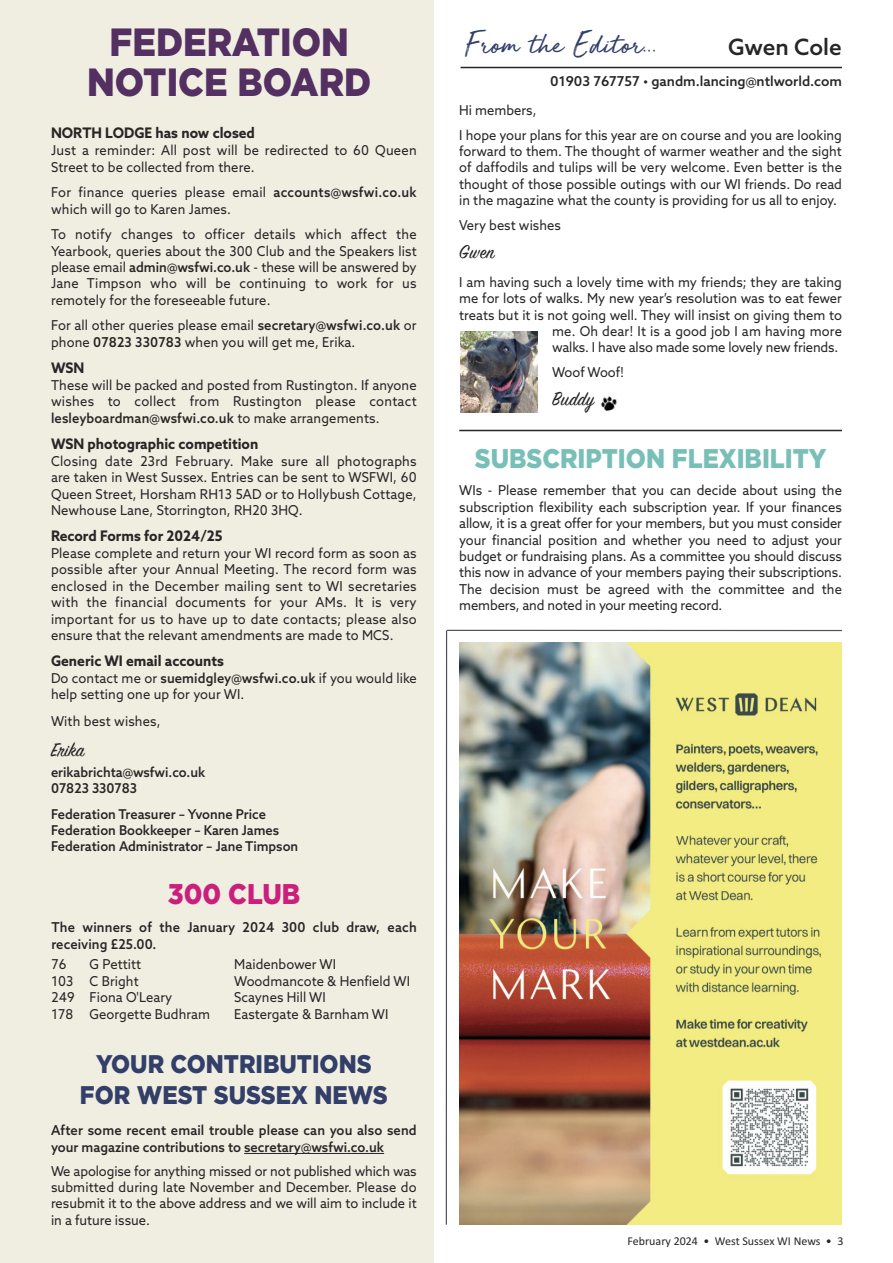
<style>
.page{position:relative;width:893px;height:1263px;background:#fff}
.page>*{position:absolute;margin:0;border:0;box-sizing:border-box;transform-origin:0 0}
.t1{font:900 39.3px/39.9px "Gotham";color:#532f62;text-align:center;scale:.9 1}
.t2{font:33.6px "Golden Plains";color:#323f69;scale:.92 1}
.t3{font:900 28.5px "Gotham";color:#cb1f7c;scale:.9 1}
.t4{font:900 27px "Gotham";color:#78bfb8;scale:.9 1}
.t5{font:900 25.5px/31px "Gotham";color:#323f69;text-align:center;scale:.9 1}
.t6{font:500 22.5px "Azo Sans";color:#272526}
.t7{font:21px "Sign Painter House Script";letter-spacing:.025em;color:#272526;scale:.95 1}
.t8{font:700 14.55px "Azo Sans";color:#272526;scale:.95 1}
.t9{font:13.65px/16.4px "Azo Sans";letter-spacing:.005em;color:#272526;text-align:justify;scale:.95 1}
.t10{font:500 13.65px/16.4px "Azo Sans";letter-spacing:.005em;color:#272526;scale:.95 1}
.t11{font:500 13.65px "Azo Sans";letter-spacing:.005em;color:#272526}
.t12{font:500 13.5px/16.4px "Azo Sans";color:#272526;scale:.95 1}
.t13{font:12px "Calibri";color:#272526}
.s1{font-weight:500}
.s2{font-family:"Rockness"}
</style>
<div class="page">
<hr style="left:447px;top:630px;width:395px;height:1px;background:#525152">
<hr style="left:446px;top:631px;width:1px;height:594px;background:#525152">
<div style="left:0;top:0;width:434px;height:1263px;background:#f0ede1"></div>
<img style="left:461px;top:331px;width:76px;height:82px">
<img style="left:600px;top:396px;width:17px;height:15px">
<hr style="left:459px;top:430px;width:383px;height:1px;background:#272526">
<hr style="left:244px;top:1153px;width:140px;height:1px;background:#272526">
<hr style="left:461px;top:67px;width:381px;height:1px;background:#272526">
<img style="left:459px;top:642px;width:383px;height:583px">
<h1 class="t1" style="left:87px;top:26px;width:317px">FEDERATION<br>NOTICE BOARD</h1>
<p class="t8" style="left:51px;top:127px;width:216px">NORTH LODGE has now closed</p>
<p class="t9" style="left:51px;top:143px;width:386px">Just a reminder: all post will be redirected to 60 Queen<br>Street to be collected from there.</p>
<p class="t9" style="left:51px;top:185px;width:386px">For finance queries please email <span class="s1">accounts@wsfwi.co.uk </span>which will go to Karen James.</p>
<p class="t9" style="left:51px;top:227px;width:386px">To notify changes to officer details which affect the yearbook, queries about the 300 Club and the Speakers list please email <span class="s1">admin@wsfwi.co.uk</span> - these will be answered by Jane Timpson who will be continuing to work for us remotely for the foreseeable future.</p>
<p class="t9" style="left:51px;top:318px;width:386px">For all other queries please email <span class="s1">secretary@wsfwi.co.uk</span> or phone <span class="s1">07823 330783</span> when you will get me, erika.</p>
<p class="t8" style="left:51px;top:362px;width:37px">WSN</p>
<p class="t9" style="left:51px;top:378px;width:386px">These will be packed and posted from rustington. If anyone wishes to collect from rustington please contact <span class="s1">lesleyboardman@wsfwi.co.uk</span> to make arrangements.</p>
<p class="t8" style="left:51px;top:438px;width:220px">WSN photographic competition</p>
<p class="t9" style="left:51px;top:454px;width:386px">Closing date 23rd February. Make sure all photographs are taken in West Sussex. entries can be sent to WSFWI, 60<br>Queen Street, Horsham rH13 5aD or to Hollybush Cottage, Newhouse Lane, Storrington, rH20 3HQ.</p>
<p class="t8" style="left:51px;top:530px;width:182px">Record Forms for 2024/25</p>
<p class="t9" style="left:51px;top:546px;width:386px">Please complete and return your WI record form as soon as possible after your annual Meeting. The record form was enclosed in the December mailing sent to WI secretaries with the financial documents for your aMs. It is very important for us to have up to date contacts; please also ensure that the relevant amendments are made to MCS.</p>
<p class="t8" style="left:51px;top:655px;width:184px">Generic WI email accounts</p>
<p class="t9" style="left:51px;top:671px;width:386px">Do contact me or <span class="s1">suemidgley@wsfwi.co.uk</span> if you would like help setting one up for your WI.</p>
<p class="t9" style="left:51px;top:714px;width:117px">With best wishes,</p>
<h3 class="t7" style="left:51px;top:736px;width:37px">Erika</h3>
<p class="t12" style="left:51px;top:765px;width:164px">erikabrichta@wsfwi.co.uk<br>07823 330783</p>
<p class="t12" style="left:51px;top:807px;width:262px">Federation Treasurer – Yvonne Price<br>Federation Bookkeeper – Karen James<br>Federation Administrator – Jane Timpson</p>
<h3 class="t3" style="left:168px;top:884px;width:149px">300 CLUB</h3>
<p class="t10" style="left:51px;top:920px;width:386px">The winners of the January 2024 300 club draw, each receiving £25.00.</p>
<p class="t9" style="left:51px;top:957px;width:17px">76</p>
<p class="t9" style="left:90px;top:957px;width:56px">G Pettitt</p>
<p class="t9" style="left:234px;top:957px;width:109px">Maidenbower WI</p>
<p class="t9" style="left:51px;top:974px;width:93px">103 C bright</p>
<p class="t9" style="left:234px;top:974px;width:187px">Woodmancote &amp; Henfield WI</p>
<p class="t9" style="left:51px;top:990px;width:129px">249 Fiona O'Leary</p>
<p class="t9" style="left:234px;top:990px;width:98px">Scaynes Hill WI</p>
<p class="t9" style="left:51px;top:1007px;width:168px">178 Georgette budhram</p>
<p class="t9" style="left:234px;top:1007px;width:164px">eastergate &amp; barnham WI</p>
<h3 class="t5" style="left:80px;top:1050px;width:344px">YOUR CONTRIBUTIONS<br>FOR WEST SUSSEX NEWS</h3>
<p class="t10" style="left:51px;top:1123px;width:386px">After some recent email trouble please can you also send your magazine contributions to secretary@wsfwi.co.uk</p>
<p class="t9" style="left:51px;top:1164px;width:386px">We apologise for anything missed or not published which was submitted during late November and December. Please do resubmit it to the above address and we will aim to include it in a future issue.</p>
<h2 class="t2" style="left:465px;top:27px;width:211px">From the Editor<span class="s2">...</span></h2>
<h3 class="t6" style="left:728px;top:38px;width:115px">Gwen Cole</h3>
<p class="t11" style="left:550px;top:76px;width:293px">01903 767757 • gandm.lancing@ntlworld.com</p>
<p class="t9" style="left:459px;top:99px;width:404px;line-height:24.6px">Hi members,<br>I hope your plans for this year are on course and you are looking</p>
<p class="t9" style="left:459px;top:144px;width:404px">forward to them. The thought of warmer weather and the sight of daffodils and tulips will be very welcome. even better is the thought of those possible outings with our WI friends. Do read in the magazine what the county is providing for us all to enjoy.</p>
<p class="t9" style="left:459px;top:218px;width:108px">Very best wishes</p>
<h3 class="t7" style="left:459px;top:239px;width:39px">Gwen</h3>
<p class="t9" style="left:459px;top:275px;width:404px;text-align:right">I am having such a lovely time with my friends; they are taking me for lots of walks. My new year’s resolution was to eat fewer treats but it is not going well. They will insist on giving them to me. Oh dear! It is a good job I am having more<br>walks. I have also made some lovely new friends.</p>
<p class="t9" style="left:552px;top:365px;width:77px">Woof Woof!</p>
<h3 class="t7" style="left:552px;top:386px;width:46px">Buddy</h3>
<h3 class="t4" style="left:475px;top:449px;width:392px">SUBSCRIPTION FLEXIBILITY</h3>
<p class="t9" style="left:459px;top:483px;width:404px">WIs - Please remember that you can decide about using the subscription flexibility each subscription year. If your finances allow, it is a great offer for your members, but you must consider your financial position and whether you need to adjust your budget or fundraising plans. as a committee you should discuss this now in advance of your members paying their subscriptions.<br>The decision must be agreed with the committee and the members, and noted in your meeting record.</p>
<p class="t13" style="left:627px;top:1233px;width:217px">February 2024 • West Sussex WI News • 3</p>
</div>
